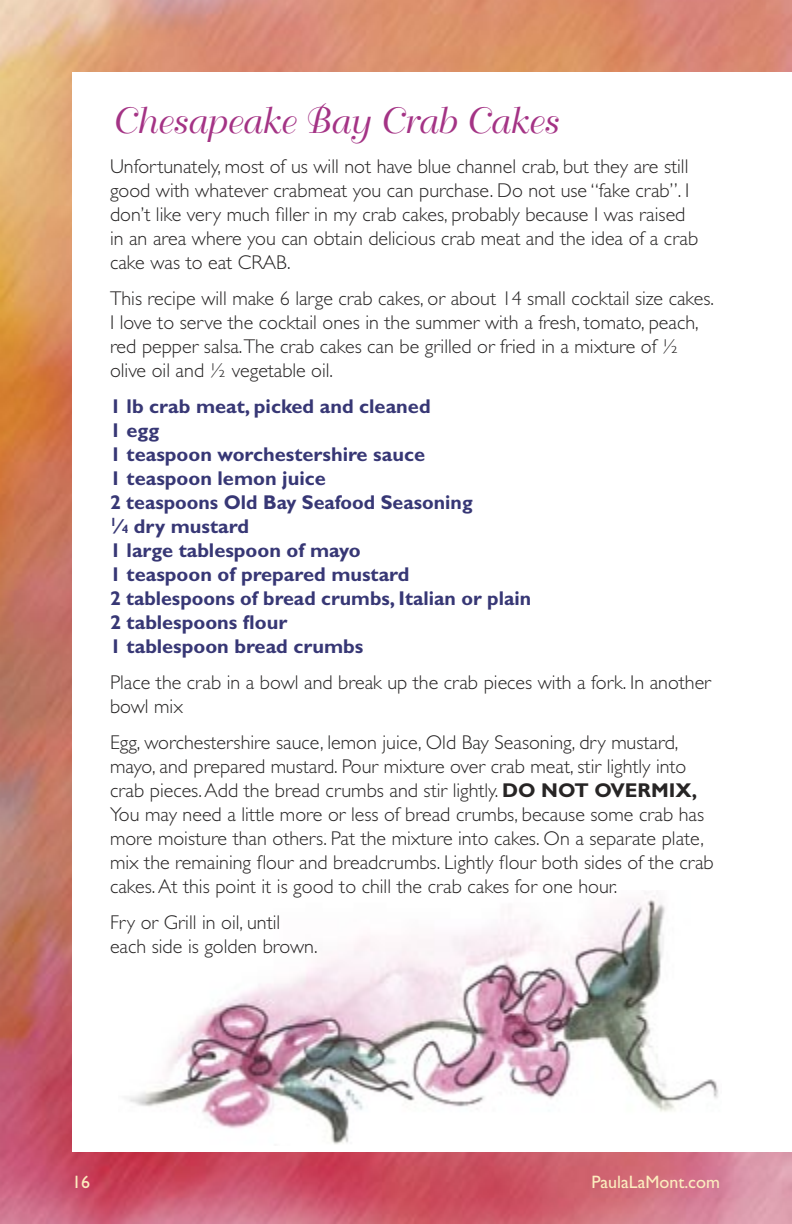
<style>
.page{position:relative;width:792px;height:1224px;background:#fff}
.page>*{position:absolute;margin:0;border:0;box-sizing:border-box;transform-origin:0 0}
.t1{font:36px "Bellevue";color:#a43385}
.body{font:300 20px/24px "Gill Sans";color:#272525}
.ingredients{font:700 20px/24px "Gill Sans";color:#373775}
.t2{font:18px "Gill Sans";color:#fcedbf}
.s1{font-size:12px}
.s2{font-weight:700}
</style>
<div class="page">
<img style="left:0;top:0;width:792px;height:1224px">
<div style="left:72px;top:72px;width:720px;height:1080px;background:#fff"></div>
<img style="left:129px;top:892px;width:590px;height:253px">
<p class="t1" style="left:110px;top:101px;width:448px">Chesapeake Bay Crab Cakes</p>
<p class="body" style="left:110px;top:155px;width:590px">Unfortunately, most of us will not have blue channel crab, but they are still good with whatever crabmeat you can purchase. Do not use “fake crab”. I don’t like very much filler in my crab cakes, probably because I was raised in an area where you can obtain delicious crab meat and the idea of a crab cake was to eat CRAB.</p>
<p class="body" style="left:110px;top:287px;width:606px">This recipe will make 6 large crab cakes, or about 14 small cocktail size cakes.<br>I love to serve the cocktail ones in the summer with a fresh, tomato, peach, red pepper salsa.The crab cakes can be grilled or fried in a mixture of ½ olive oil and ½ vegetable oil.</p>
<p class="ingredients" style="left:110px;top:394px;width:423px">1 lb crab meat, picked and cleaned<br>1 egg<br>1 teaspoon worchestershire sauce<br>1 teaspoon lemon juice<br>2 teaspoons Old Bay Seafood Seasoning<br><sup>1</sup>⁄<span class="s1">4</span> dry mustard<br>1 large tablespoon of mayo<br>1 teaspoon of prepared mustard<br>2 tablespoons of bread crumbs, Italian or plain<br>2 tablespoons flour<br>1 tablespoon bread crumbs</p>
<p class="body" style="left:110px;top:671px;width:602px">Place the crab in a bowl and break up the crab pieces with a fork. In another bowl mix</p>
<p class="body" style="left:110px;top:731px;width:605px">Egg, worchestershire sauce, lemon juice, Old Bay Seasoning, dry mustard, mayo, and prepared mustard. Pour mixture over crab meat, stir lightly into crab pieces. Add the bread crumbs and stir lightly. <span class="s2">DO NOT OVERMIX, </span>You may need a little more or less of bread crumbs, because some crab has more moisture than others. Pat the mixture into cakes. On a separate plate, mix the remaining flour and breadcrumbs. Lightly flour both sides of the crab cakes. At this point it is good to chill the crab cakes for one hour.</p>
<p class="body" style="left:110px;top:911px;width:209px">Fry or Grill in oil, until each side is golden brown.</p>
<p class="t2" style="left:72px;top:1172px;width:19px">16</p>
<p class="t2" style="left:591px;top:1172px;width:130px">PaulaLaMont.com</p>
</div>
